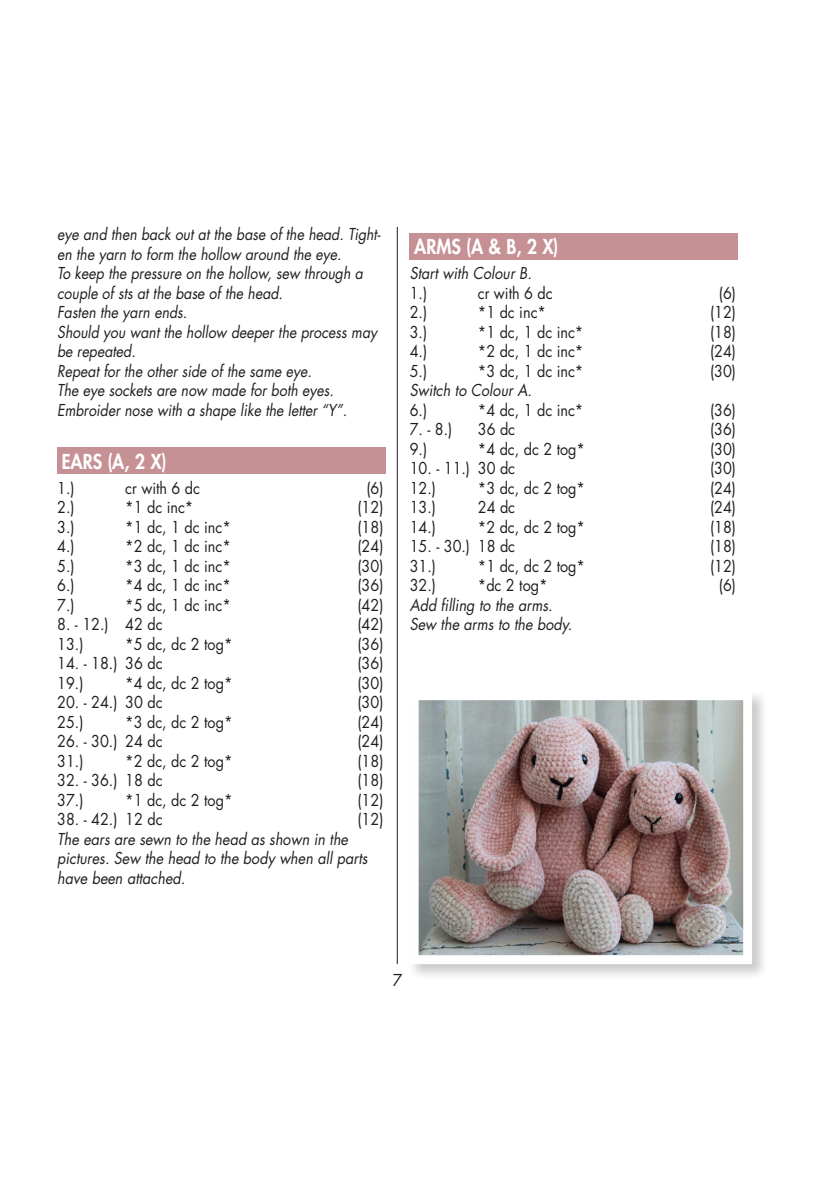
<style>
.page{position:relative;width:840px;height:1191px;background:#fff}
.page>*{position:absolute;margin:0;border:0;box-sizing:border-box;transform-origin:0 0}
.t1{font:800 20px "Futura Std";color:#fff;scale:.9 1}
.t2{font:16px "Futura Std";color:#231f20;scale:.9 1}
.t3{font:italic 16px/19.6px "Futura Std";color:#231f20;scale:.88 1}
.t4{font:italic 16px "Futura Std";color:#231f20;scale:.9 1}
.t5{font:16px "Futura Std";color:#231f20}
</style>
<div class="page">
<hr style="left:397px;top:227px;width:1px;height:737px;background:#231f20">
<div style="left:57px;top:447px;width:328px;height:27px;background:#c69194"></div>
<div style="left:409px;top:233px;width:328px;height:26px;background:#c69194"></div>
<div style="left:407px;top:688px;width:361px;height:292px;background:#231f20;opacity:.24"></div>
<img style="left:419px;top:701px;width:322px;height:253px">
<div style="left:409px;top:691px;width:342px;height:273px;border:9px solid #fff"></div>
<p class="t3" style="left:57px;top:224px;width:369px">eye and then back out at the base of the head. Tight&shy;en the yarn to form the hollow around the eye.</p>
<p class="t3" style="left:57px;top:263px;width:349px">To keep the pressure on the hollow, sew through a couple of sts at the base of the head.</p>
<p class="t3" style="left:57px;top:302px;width:149px">Fasten the yarn ends.</p>
<p class="t3" style="left:57px;top:322px;width:365px">Should you want the hollow deeper the process may be repeated.</p>
<p class="t3" style="left:57px;top:361px;width:291px">Repeat for the other side of the same eye.</p>
<p class="t3" style="left:57px;top:380px;width:315px">The eye sockets are now made for both eyes.</p>
<p class="t3" style="left:57px;top:400px;width:331px">Embroider nose with a shape like the letter “Y”.</p>
<p class="t1" style="left:62px;top:448px;width:118px">EARS (A, 2 X)</p>
<p class="t2" style="left:57px;top:477px;width:21px">1.)</p>
<p class="t2" style="left:125px;top:477px;width:85px">cr with 6 dc</p>
<p class="t2" style="left:366px;top:477px;width:21px">(6)</p>
<p class="t2" style="left:57px;top:497px;width:21px">2.)</p>
<p class="t2" style="left:125px;top:497px;width:77px">*1 dc inc*</p>
<p class="t2" style="left:357px;top:497px;width:30px">(12)</p>
<p class="t2" style="left:57px;top:516px;width:21px">3.)</p>
<p class="t2" style="left:125px;top:516px;width:119px">*1 dc, 1 dc inc*</p>
<p class="t2" style="left:357px;top:516px;width:30px">(18)</p>
<p class="t2" style="left:57px;top:536px;width:21px">4.)</p>
<p class="t2" style="left:125px;top:536px;width:119px">*2 dc, 1 dc inc*</p>
<p class="t2" style="left:357px;top:536px;width:30px">(24)</p>
<p class="t2" style="left:57px;top:555px;width:21px">5.)</p>
<p class="t2" style="left:125px;top:555px;width:119px">*3 dc, 1 dc inc*</p>
<p class="t2" style="left:357px;top:555px;width:30px">(30)</p>
<p class="t2" style="left:57px;top:575px;width:21px">6.)</p>
<p class="t2" style="left:125px;top:575px;width:119px">*4 dc, 1 dc inc*</p>
<p class="t2" style="left:357px;top:575px;width:30px">(36)</p>
<p class="t2" style="left:57px;top:594px;width:21px">7.)</p>
<p class="t2" style="left:125px;top:594px;width:119px">*5 dc, 1 dc inc*</p>
<p class="t2" style="left:357px;top:594px;width:30px">(42)</p>
<p class="t2" style="left:57px;top:614px;width:119px">8. - 12.) 42 dc</p>
<p class="t2" style="left:357px;top:614px;width:30px">(42)</p>
<p class="t2" style="left:57px;top:633px;width:31px">13.)</p>
<p class="t2" style="left:125px;top:633px;width:121px">*5 dc, dc 2 tog*</p>
<p class="t2" style="left:357px;top:633px;width:30px">(36)</p>
<p class="t2" style="left:57px;top:653px;width:119px">14. - 18.) 36 dc</p>
<p class="t2" style="left:357px;top:653px;width:30px">(36)</p>
<p class="t2" style="left:57px;top:672px;width:31px">19.)</p>
<p class="t2" style="left:125px;top:672px;width:121px">*4 dc, dc 2 tog*</p>
<p class="t2" style="left:357px;top:672px;width:30px">(30)</p>
<p class="t2" style="left:57px;top:692px;width:119px">20. - 24.) 30 dc</p>
<p class="t2" style="left:357px;top:692px;width:30px">(30)</p>
<p class="t2" style="left:57px;top:711px;width:31px">25.)</p>
<p class="t2" style="left:125px;top:711px;width:121px">*3 dc, dc 2 tog*</p>
<p class="t2" style="left:357px;top:711px;width:30px">(24)</p>
<p class="t2" style="left:57px;top:731px;width:119px">26. - 30.) 24 dc</p>
<p class="t2" style="left:357px;top:731px;width:30px">(24)</p>
<p class="t2" style="left:57px;top:750px;width:31px">31.)</p>
<p class="t2" style="left:125px;top:750px;width:121px">*2 dc, dc 2 tog*</p>
<p class="t2" style="left:357px;top:750px;width:30px">(18)</p>
<p class="t2" style="left:57px;top:770px;width:119px">32. - 36.) 18 dc</p>
<p class="t2" style="left:357px;top:770px;width:30px">(18)</p>
<p class="t2" style="left:57px;top:789px;width:31px">37.)</p>
<p class="t2" style="left:125px;top:789px;width:121px">*1 dc, dc 2 tog*</p>
<p class="t2" style="left:357px;top:789px;width:30px">(12)</p>
<p class="t2" style="left:57px;top:809px;width:119px">38. - 42.) 12 dc</p>
<p class="t2" style="left:357px;top:809px;width:30px">(12)</p>
<p class="t4" style="left:57px;top:828px;width:324px">The ears are sewn to the head as shown in the</p>
<p class="t4" style="left:57px;top:848px;width:346px">pictures. Sew the head to the body when all parts</p>
<p class="t4" style="left:57px;top:867px;width:144px">have been attached.</p>
<p class="t1" style="left:414px;top:234px;width:162px">ARMS (A &amp; B, 2 X)</p>
<p class="t4" style="left:409px;top:263px;width:137px">Start with Colour B.</p>
<p class="t2" style="left:409px;top:282px;width:21px">1.)</p>
<p class="t2" style="left:477px;top:282px;width:85px">cr with 6 dc</p>
<p class="t2" style="left:718px;top:282px;width:21px">(6)</p>
<p class="t2" style="left:409px;top:302px;width:21px">2.)</p>
<p class="t2" style="left:477px;top:302px;width:77px">*1 dc inc*</p>
<p class="t2" style="left:709px;top:302px;width:30px">(12)</p>
<p class="t2" style="left:409px;top:321px;width:21px">3.)</p>
<p class="t2" style="left:477px;top:321px;width:119px">*1 dc, 1 dc inc*</p>
<p class="t2" style="left:709px;top:321px;width:30px">(18)</p>
<p class="t2" style="left:409px;top:341px;width:21px">4.)</p>
<p class="t2" style="left:477px;top:341px;width:119px">*2 dc, 1 dc inc*</p>
<p class="t2" style="left:709px;top:341px;width:30px">(24)</p>
<p class="t2" style="left:409px;top:360px;width:21px">5.)</p>
<p class="t2" style="left:477px;top:360px;width:119px">*3 dc, 1 dc inc*</p>
<p class="t2" style="left:709px;top:360px;width:30px">(30)</p>
<p class="t4" style="left:409px;top:380px;width:137px">Switch to Colour A.</p>
<p class="t2" style="left:409px;top:399px;width:21px">6.)</p>
<p class="t2" style="left:477px;top:399px;width:119px">*4 dc, 1 dc inc*</p>
<p class="t2" style="left:709px;top:399px;width:30px">(36)</p>
<p class="t2" style="left:409px;top:419px;width:49px">7. - 8.)</p>
<p class="t2" style="left:477px;top:419px;width:43px">36 dc</p>
<p class="t2" style="left:709px;top:419px;width:30px">(36)</p>
<p class="t2" style="left:409px;top:438px;width:21px">9.)</p>
<p class="t2" style="left:477px;top:438px;width:121px">*4 dc, dc 2 tog*</p>
<p class="t2" style="left:709px;top:438px;width:30px">(30)</p>
<p class="t2" style="left:409px;top:458px;width:119px">10. - 11.) 30 dc</p>
<p class="t2" style="left:709px;top:458px;width:30px">(30)</p>
<p class="t2" style="left:409px;top:477px;width:31px">12.)</p>
<p class="t2" style="left:477px;top:477px;width:121px">*3 dc, dc 2 tog*</p>
<p class="t2" style="left:709px;top:477px;width:30px">(24)</p>
<p class="t2" style="left:409px;top:497px;width:31px">13.)</p>
<p class="t2" style="left:477px;top:497px;width:43px">24 dc</p>
<p class="t2" style="left:709px;top:497px;width:30px">(24)</p>
<p class="t2" style="left:409px;top:516px;width:31px">14.)</p>
<p class="t2" style="left:477px;top:516px;width:121px">*2 dc, dc 2 tog*</p>
<p class="t2" style="left:709px;top:516px;width:30px">(18)</p>
<p class="t2" style="left:409px;top:536px;width:119px">15. - 30.) 18 dc</p>
<p class="t2" style="left:709px;top:536px;width:30px">(18)</p>
<p class="t2" style="left:409px;top:555px;width:31px">31.)</p>
<p class="t2" style="left:477px;top:555px;width:121px">*1 dc, dc 2 tog*</p>
<p class="t2" style="left:709px;top:555px;width:30px">(12)</p>
<p class="t2" style="left:409px;top:575px;width:31px">32.)</p>
<p class="t2" style="left:477px;top:575px;width:79px">*dc 2 tog*</p>
<p class="t2" style="left:718px;top:575px;width:21px">(6)</p>
<p class="t4" style="left:409px;top:594px;width:160px">Add filling to the arms.</p>
<p class="t4" style="left:409px;top:614px;width:182px">Sew the arms to the body.</p>
<p class="t5" style="left:392px;top:969px;width:11px">7</p>
</div>
